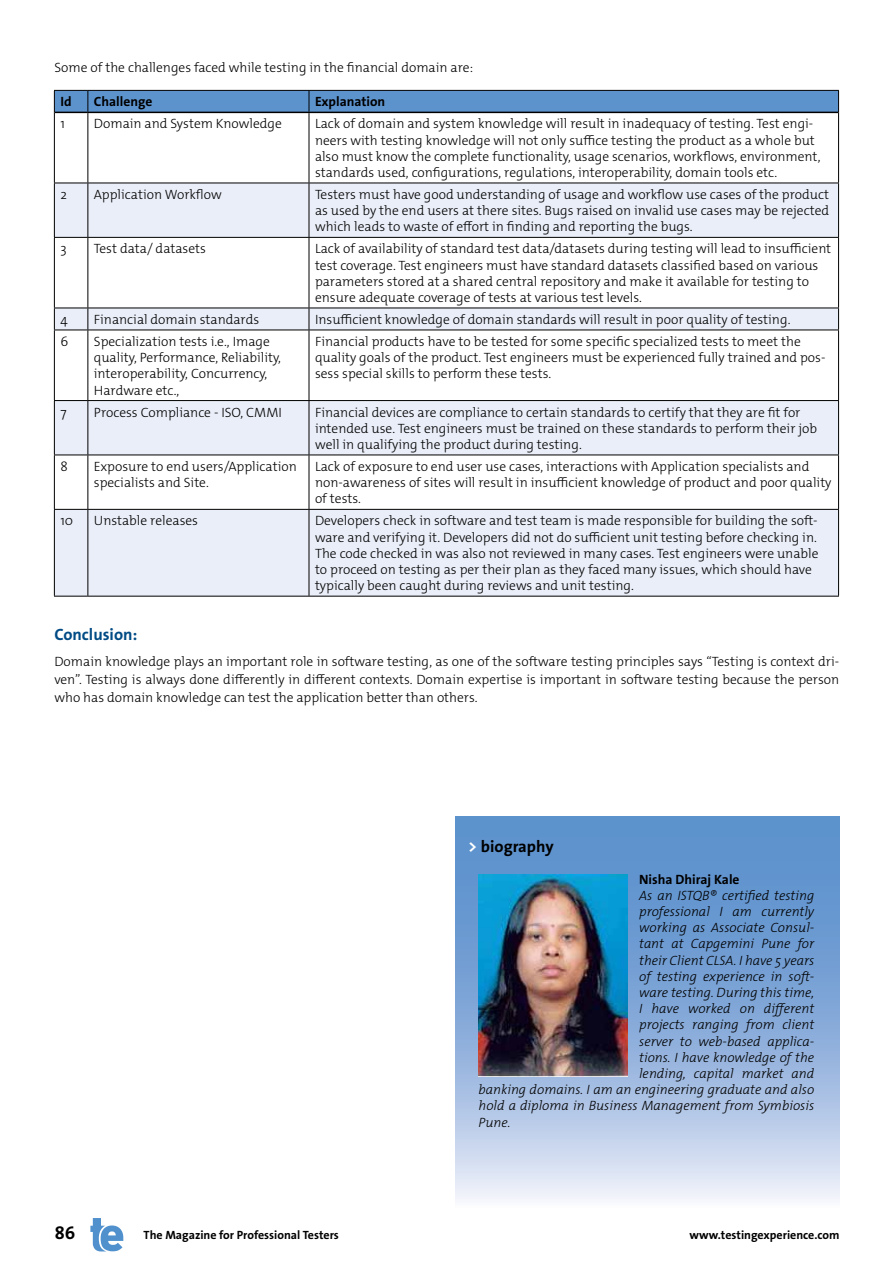
<style>
.page{position:relative;width:893px;height:1263px;background:#fff}
.page>*{position:absolute;margin:0;border:0;box-sizing:border-box;transform-origin:0 0}
.t1{font:700 18px "The Sans Os F";color:#000}
.t2{font:700 16.5px "The Sans Os F";color:#004b85}
.t3{font:700 16.5px "The Sans Os F";color:#000}
.t4{font:300 13.5px/16.2px "The Mix Os F";color:#000}
.t5{font:italic 300 13.5px "The Mix Os F";color:#000}
.t6{font:700 13.5px "The Sans Os F";color:#000}
.t7{font:700 12px "The Sans Os F";color:#000}
.s1{color:#fff}
</style>
<div class="page">
<svg style="left:90px;top:1218px;width:33px;height:33px"></svg>
<svg style="left:456px;top:816px;width:383px;height:384px;background:#93b3dd"></svg>
<img style="left:479px;top:874px;width:148px;height:202px">
<svg style="left:55px;top:184px;width:783px;height:412px;fill:#eaeef8"></svg>
<svg style="left:54px;top:90px;width:785px;height:22px;background:#578ac0"></svg>
<hr style="left:54px;top:112px;width:1px;height:71px;background:#000">
<hr style="left:87px;top:113px;width:1px;height:70px;background:#000">
<hr style="left:309px;top:113px;width:1px;height:70px;background:#000">
<hr style="left:838px;top:112px;width:1px;height:71px;background:#000">
<hr style="left:54px;top:183px;width:34px;height:1px;background:#000">
<hr style="left:54px;top:183px;width:1px;height:54px;background:#000">
<hr style="left:88px;top:183px;width:221px;height:1px;background:#000">
<hr style="left:87px;top:183px;width:1px;height:54px;background:#000">
<hr style="left:309px;top:183px;width:530px;height:1px;background:#000">
<hr style="left:309px;top:183px;width:1px;height:54px;background:#000">
<hr style="left:838px;top:183px;width:1px;height:54px;background:#000">
<hr style="left:54px;top:237px;width:34px;height:1px;background:#000">
<hr style="left:54px;top:238px;width:1px;height:70px;background:#000">
<hr style="left:88px;top:237px;width:221px;height:1px;background:#000">
<hr style="left:87px;top:238px;width:1px;height:70px;background:#000">
<hr style="left:309px;top:237px;width:530px;height:1px;background:#000">
<hr style="left:309px;top:238px;width:1px;height:70px;background:#000">
<hr style="left:838px;top:238px;width:1px;height:70px;background:#000">
<hr style="left:54px;top:308px;width:34px;height:1px;background:#000">
<svg style="left:54px;top:308px;width:1px;height:22px"></svg>
<hr style="left:88px;top:308px;width:221px;height:1px;background:#000">
<svg style="left:87px;top:308px;width:1px;height:22px"></svg>
<hr style="left:309px;top:308px;width:530px;height:1px;background:#000">
<svg style="left:309px;top:308px;width:1px;height:22px"></svg>
<svg style="left:838px;top:308px;width:1px;height:22px"></svg>
<hr style="left:54px;top:330px;width:34px;height:1px;background:#000">
<hr style="left:54px;top:330px;width:1px;height:70px;background:#000">
<hr style="left:88px;top:330px;width:221px;height:1px;background:#000">
<hr style="left:87px;top:330px;width:1px;height:70px;background:#000">
<hr style="left:309px;top:330px;width:530px;height:1px;background:#000">
<hr style="left:309px;top:330px;width:1px;height:70px;background:#000">
<hr style="left:838px;top:330px;width:1px;height:70px;background:#000">
<hr style="left:54px;top:400px;width:34px;height:1px;background:#000">
<hr style="left:54px;top:401px;width:1px;height:54px;background:#000">
<hr style="left:88px;top:400px;width:221px;height:1px;background:#000">
<hr style="left:87px;top:401px;width:1px;height:54px;background:#000">
<hr style="left:309px;top:400px;width:530px;height:1px;background:#000">
<hr style="left:309px;top:401px;width:1px;height:54px;background:#000">
<hr style="left:838px;top:401px;width:1px;height:54px;background:#000">
<hr style="left:54px;top:455px;width:34px;height:1px;background:#000">
<hr style="left:54px;top:455px;width:1px;height:54px;background:#000">
<hr style="left:88px;top:455px;width:221px;height:1px;background:#000">
<hr style="left:87px;top:455px;width:1px;height:54px;background:#000">
<hr style="left:309px;top:455px;width:530px;height:1px;background:#000">
<hr style="left:309px;top:455px;width:1px;height:54px;background:#000">
<hr style="left:838px;top:455px;width:1px;height:54px;background:#000">
<hr style="left:54px;top:509px;width:34px;height:1px;background:#000">
<hr style="left:54px;top:510px;width:1px;height:86px;background:#000">
<hr style="left:88px;top:509px;width:221px;height:1px;background:#000">
<hr style="left:87px;top:510px;width:1px;height:86px;background:#000">
<hr style="left:309px;top:509px;width:530px;height:1px;background:#000">
<hr style="left:309px;top:510px;width:1px;height:86px;background:#000">
<hr style="left:838px;top:510px;width:1px;height:86px;background:#000">
<hr style="left:54px;top:596px;width:34px;height:1px;background:#000">
<hr style="left:88px;top:596px;width:221px;height:1px;background:#000">
<hr style="left:309px;top:596px;width:530px;height:1px;background:#000">
<hr style="left:55px;top:112px;width:33px;height:1px;background:#000">
<hr style="left:88px;top:112px;width:221px;height:1px;background:#000">
<hr style="left:309px;top:112px;width:529px;height:1px;background:#000">
<p class="t4" style="left:54px;top:59px;width:420px">Some of the challenges faced while testing in the financial domain are:</p>
<p class="t6" style="left:60px;top:93px;width:13px">Id</p>
<p class="t6" style="left:94px;top:93px;width:60px">Challenge</p>
<p class="t6" style="left:315px;top:93px;width:72px">Explanation</p>
<p class="t4" style="left:60px;top:116px;width:6px">1</p>
<p class="t4" style="left:94px;top:116px;width:190px">Domain and System Knowledge</p>
<p class="t4" style="left:315px;top:116px;width:507px">Lack of domain and system knowledge will result in inadequacy of testing. Test engi&shy;neers with testing knowledge will not only suffice testing the product as a whole but also must know the complete functionality, usage scenarios, workflows, environment, standards used, configurations, regulations, interoperability, domain tools etc.</p>
<p class="t4" style="left:60px;top:186px;width:8px">2</p>
<p class="t4" style="left:94px;top:186px;width:129px">Application Workflow</p>
<p class="t4" style="left:315px;top:186px;width:516px;text-align:justify">Testers must have good understanding of usage and workflow use cases of the product as used by the end users at there sites. Bugs raised on invalid use cases may be rejected which leads to waste of effort in finding and reporting the bugs.</p>
<p class="t4" style="left:60px;top:241px;width:8px">3</p>
<p class="t4" style="left:94px;top:241px;width:114px">Test data/ datasets</p>
<p class="t4" style="left:315px;top:241px;width:518px">Lack of availability of standard test data/datasets during testing will lead to insufficient test coverage. Test engineers must have standard datasets classified based on various parameters stored at a shared central repository and make it available for testing to ensure adequate coverage of tests at various test levels.</p>
<p class="t4" style="left:60px;top:311px;width:9px">4</p>
<p class="t4" style="left:94px;top:311px;width:167px">Financial domain standards</p>
<p class="t4" style="left:315px;top:311px;width:477px">Insufficient knowledge of domain standards will result in poor quality of testing.</p>
<p class="t4" style="left:60px;top:333px;width:9px">6</p>
<p class="t4" style="left:94px;top:333px;width:189px">Specialization tests i.e., Image quality, Performance, Reliability, interoperability, Concurrency,<br>Hardware etc.,</p>
<p class="t4" style="left:315px;top:333px;width:512px">Financial products have to be tested for some specific specialized tests to meet the quality goals of the product. Test engineers must be experienced fully trained and pos&shy;sess special skills to perform these tests.</p>
<p class="t4" style="left:60px;top:404px;width:8px">7</p>
<p class="t4" style="left:94px;top:404px;width:190px">Process Compliance - ISO, CMMI</p>
<p class="t4" style="left:315px;top:404px;width:504px">Financial devices are compliance to certain standards to certify that they are fit for intended use. Test engineers must be trained on these standards to perform their job well in qualifying the product during testing.</p>
<p class="t4" style="left:60px;top:458px;width:9px">8</p>
<p class="t4" style="left:94px;top:458px;width:204px">Exposure to end users/Application specialists and Site.</p>
<p class="t4" style="left:315px;top:458px;width:518px">Lack of exposure to end user use cases, interactions with Application specialists and non-awareness of sites will result in insufficient knowledge of product and poor quality of tests.</p>
<p class="t4" style="left:60px;top:513px;width:14px">10</p>
<p class="t4" style="left:94px;top:513px;width:106px">Unstable releases</p>
<p class="t4" style="left:315px;top:513px;width:505px">Developers check in software and test team is made responsible for building the soft&shy;ware and verifying it. Developers did not do sufficient unit testing before checking in.<br>The code checked in was also not reviewed in many cases. Test engineers were unable to proceed on testing as per their plan as they faced many issues, which should have typically been caught during reviews and unit testing.</p>
<p class="t2" style="left:54px;top:623px;width:85px">Conclusion:</p>
<p class="t4" style="left:54px;top:653px;width:786px;line-height:18px;text-align:justify">Domain knowledge plays an important role in software testing, as one of the software testing principles says “Testing is context dri&shy;ven”. Testing is always done differently in different contexts. Domain expertise is important in software testing because the person who has domain knowledge can test the application better than others.</p>
<p class="t3" style="left:468px;top:836px;width:87px"><span class="s1">&gt;</span> biography</p>
<p class="t6" style="left:639px;top:870px;width:102px">Nisha Dhiraj Kale</p>
<p class="t5" style="left:639px;top:887px;width:177px">As an ISTQB® certified testing</p>
<p class="t5" style="left:639px;top:903px;width:177px">professional I am currently</p>
<p class="t5" style="left:639px;top:919px;width:177px">working as Associate Consul-</p>
<p class="t5" style="left:639px;top:935px;width:177px">tant at Capgemini Pune for</p>
<p class="t5" style="left:639px;top:951px;width:177px">their Client CLSA. I have 5 years</p>
<p class="t5" style="left:639px;top:968px;width:177px">of testing experience in soft-</p>
<p class="t5" style="left:639px;top:984px;width:177px">ware testing. During this time,</p>
<p class="t5" style="left:639px;top:1000px;width:177px">I have worked on different</p>
<p class="t5" style="left:639px;top:1016px;width:177px">projects ranging from client</p>
<p class="t5" style="left:639px;top:1032px;width:177px">server to web-based applica-</p>
<p class="t5" style="left:639px;top:1049px;width:177px">tions. I have knowledge of the</p>
<p class="t5" style="left:639px;top:1065px;width:177px">lending, capital market and</p>
<p class="t5" style="left:479px;top:1081px;width:337px">banking domains. I am an engineering graduate and also</p>
<p class="t5" style="left:479px;top:1097px;width:337px">hold a diploma in Business Management from Symbiosis</p>
<p class="t5" style="left:479px;top:1113px;width:33px">Pune.</p>
<h1 class="t1" style="left:55px;top:1221px;width:22px">86</h1>
<p class="t7" style="left:144px;top:1227px;width:197px">The Magazine for Professional Testers</p>
<p class="t7" style="left:690px;top:1227px;width:151px">www.testingexperience.com</p>
</div>
